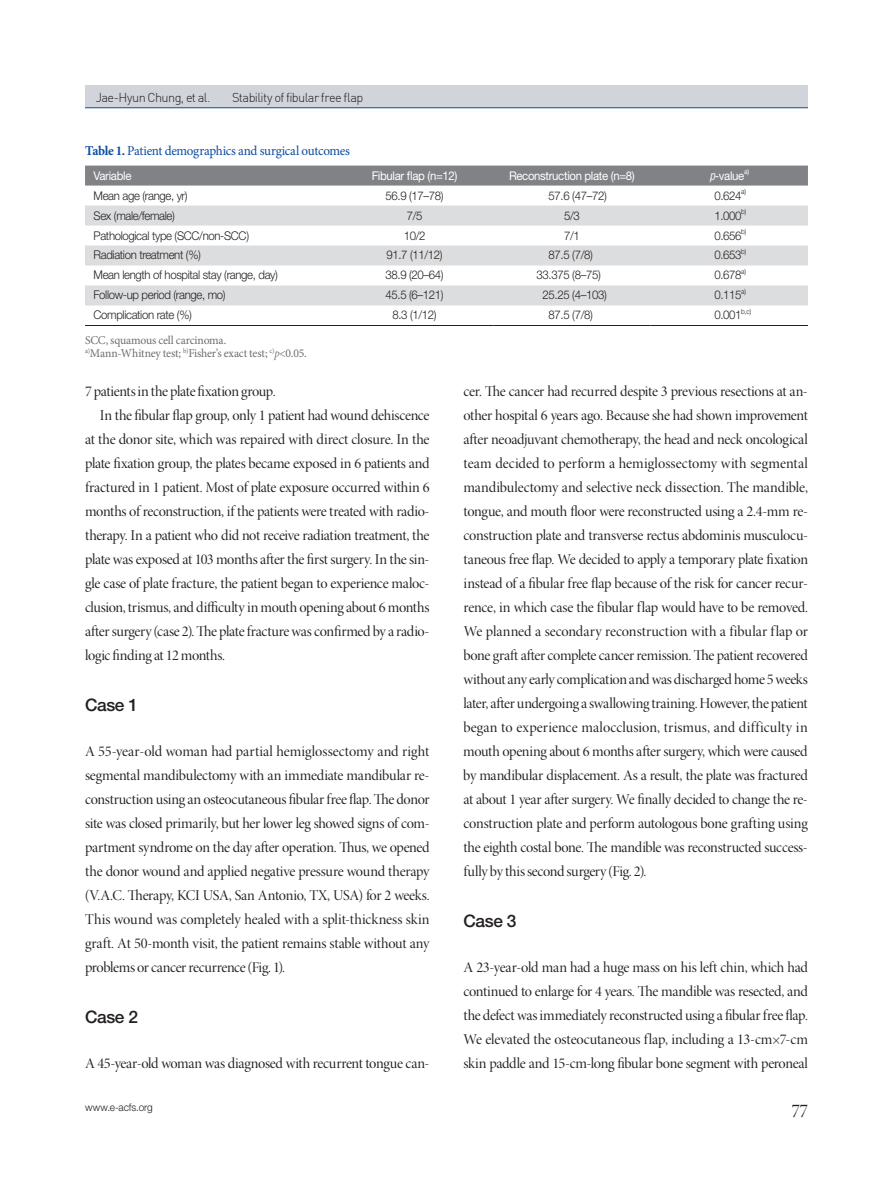
<style>
.page{position:relative;width:893px;height:1191px;background:#fff}
.page>*{position:absolute;margin:0;border:0;box-sizing:border-box;transform-origin:0 0}
.t1{font:19.5px "Minion Pro Disp";color:#231f20;scale:.96 1}
.t2{font:500 17.25px "Helvetica Neue LT Std";letter-spacing:-.02em;color:#231f20}
.t3{font:15px/24px "Minion Pro Disp";letter-spacing:-.02em;color:#231f20;text-align:justify}
.t4{font:13.5px "Minion Pro";letter-spacing:-.025em;color:#0d4da1}
.t5{font:300 12.75px "DIN";letter-spacing:-.045em;color:#231f20}
.t6{font:300 12px "Helvetica Neue LT Std";letter-spacing:-.03em;color:#231f20;scale:.95 1}
.t7{font:12px/12.8px "Minion Pro";letter-spacing:-.015em;color:#6c6d70}
.t8{font:12px "Helvetica Neue LT Std";letter-spacing:-.03em;color:#fff;scale:.95 1}
.t9{font:300 10.5px "Helvetica Neue";letter-spacing:-.005em;color:#231f20;scale:.96 1}
.t10{font:300 7.05px "Helvetica Neue LT Std";color:#231f20;scale:.95 1}
.t11{font:7.05px "Helvetica Neue LT Std";color:#fff;scale:.95 1}
.s1{font-weight:700}
.s2{font-family:"Helvetica";font-style:italic;font-stretch:condensed}
.s3{font-family:"Minion Pro It Disp"}
</style>
<div class="page">
<div style="left:85px;top:85px;width:723px;height:22px;background:#d2d4dc"></div>
<hr style="left:85px;top:107px;width:723px;height:1px;background:#0d4da1">
<div style="left:85px;top:166px;width:723px;height:19px;background:#808285"></div>
<svg style="left:85px;top:205px;width:723px;height:100px;fill:#dcdddf"></svg>
<hr style="left:85px;top:325px;width:251px;height:1px;background:#231f20">
<hr style="left:336px;top:325px;width:157px;height:1px;background:#231f20">
<hr style="left:493px;top:325px;width:158px;height:1px;background:#231f20">
<hr style="left:651px;top:325px;width:157px;height:1px;background:#231f20">
<p class="t5" style="left:96px;top:90px;width:116px">Jae-Hyun Chung, et al.</p>
<p class="t5" style="left:232px;top:90px;width:133px">Stability of fibular free flap</p>
<p class="t4" style="left:85px;top:141px;width:267px"><span class="s1">Table 1.</span> Patient demographics and surgical outcomes</p>
<p class="t8" style="left:94px;top:168px;width:41px">Variable</p>
<p class="t8" style="left:372px;top:168px;width:92px">Fibular flap (n=12)</p>
<p class="t8" style="left:509px;top:168px;width:134px">Reconstruction plate (n=8)</p>
<p class="t8" style="left:709px;top:168px;width:38px"><span class="s2">p</span>-value</p>
<p class="t11" style="left:744px;top:167px;width:7px">a)</p>
<p class="t6" style="left:94px;top:188px;width:100px">Mean age (range, yr)</p>
<p class="t6" style="left:385px;top:188px;width:63px">56.9 (17–78)</p>
<p class="t6" style="left:549px;top:188px;width:63px">57.6 (47–72)</p>
<p class="t6" style="left:714px;top:188px;width:30px">0.624</p>
<p class="t10" style="left:741px;top:187px;width:7px">a)</p>
<p class="t6" style="left:94px;top:208px;width:87px">Sex (male/female)</p>
<p class="t6" style="left:407px;top:208px;width:18px">7/5</p>
<p class="t6" style="left:564px;top:208px;width:18px">5/3</p>
<p class="t6" style="left:714px;top:208px;width:30px">1.000</p>
<p class="t10" style="left:741px;top:207px;width:7px">b)</p>
<p class="t6" style="left:94px;top:228px;width:165px">Pathological type (SCC/non-SCC)</p>
<p class="t6" style="left:404px;top:228px;width:24px">10/2</p>
<p class="t6" style="left:564px;top:228px;width:18px">7/1</p>
<p class="t6" style="left:714px;top:228px;width:30px">0.656</p>
<p class="t10" style="left:741px;top:227px;width:7px">b)</p>
<p class="t6" style="left:94px;top:248px;width:115px">Radiation treatment (%)</p>
<p class="t6" style="left:386px;top:248px;width:61px">91.7 (11/12)</p>
<p class="t6" style="left:549px;top:248px;width:48px">87.5 (7/8)</p>
<p class="t6" style="left:714px;top:248px;width:30px">0.653</p>
<p class="t10" style="left:741px;top:247px;width:7px">b)</p>
<p class="t6" style="left:94px;top:268px;width:196px">Mean length of hospital stay (range, day)</p>
<p class="t6" style="left:385px;top:268px;width:63px">38.9 (20–64)</p>
<p class="t6" style="left:537px;top:268px;width:69px">33.375 (8–75)</p>
<p class="t6" style="left:714px;top:268px;width:30px">0.678</p>
<p class="t10" style="left:741px;top:267px;width:7px">a)</p>
<p class="t6" style="left:94px;top:288px;width:140px">Follow-up period (range, mo)</p>
<p class="t6" style="left:385px;top:288px;width:63px">45.5 (6–121)</p>
<p class="t6" style="left:543px;top:288px;width:69px">25.25 (4–103)</p>
<p class="t6" style="left:714px;top:288px;width:30px">0.115</p>
<p class="t10" style="left:741px;top:287px;width:7px">a)</p>
<p class="t6" style="left:94px;top:308px;width:105px">Complication rate (%)</p>
<p class="t6" style="left:392px;top:308px;width:48px">8.3 (1/12)</p>
<p class="t6" style="left:549px;top:308px;width:48px">87.5 (7/8)</p>
<p class="t6" style="left:714px;top:308px;width:30px">0.001</p>
<p class="t10" style="left:741px;top:307px;width:12px">b,c)</p>
<p class="t7" style="left:85px;top:334px;width:223px">SCC, squamous cell carcinoma.<br><sup>a)</sup>Mann-Whitney test; <sup>b)</sup>Fisher’s exact test; <sup>c)</sup><span class="s3">p</span>&lt;0.05.</p>
<p class="t3" style="left:85px;top:380px;width:192px">7 patientsin the plate fixation group.</p>
<p class="t3" style="left:100px;top:404px;width:331px">In the fibular flap group, only 1 patient had wound dehiscence</p>
<p class="t3" style="left:85px;top:428px;width:346px">at the donor site, which was repaired with direct closure. In the</p>
<p class="t3" style="left:85px;top:452px;width:346px">plate fixation group, the plates became exposed in 6 patients and</p>
<p class="t3" style="left:85px;top:476px;width:346px">fractured in 1 patient. Most of plate exposure occurred within 6</p>
<p class="t3" style="left:85px;top:500px;width:346px">months of reconstruction, if the patients were treated with radio-</p>
<p class="t3" style="left:85px;top:524px;width:346px">therapy. In a patient who did not receive radiation treatment, the</p>
<p class="t3" style="left:85px;top:548px;width:346px">plate was exposed at 103 months after the first surgery. In the sin-</p>
<p class="t3" style="left:85px;top:572px;width:346px">gle case of plate fracture, the patient began to experience maloc-</p>
<p class="t3" style="left:85px;top:596px;width:346px">clusion, trismus, and difficulty in mouth opening about 6 months</p>
<p class="t3" style="left:85px;top:620px;width:346px">aftersurgery (case 2). The platefracturewasconfirmed by a radio-</p>
<p class="t3" style="left:85px;top:644px;width:142px">logic finding at 12months.</p>
<p class="t2" style="left:85px;top:694px;width:54px">Case 1</p>
<p class="t3" style="left:85px;top:740px;width:346px">A 55-year-old woman had partial hemiglossectomy and right segmental mandibulectomy with an immediate mandibular re&shy;construction using an osteocutaneous fibular free flap. The donor site was closed primarily, but her lower leg showed signs of com&shy;partment syndrome on the day after operation. Thus, we opened the donor wound and applied negative pressure wound therapy (V.A.C. Therapy, KCI USA, San Antonio, TX, USA) for 2 weeks.<br>This wound was completely healed with a split-thickness skin graft. At 50-month visit, the patient remains stable without any problems or cancer recurrence (Fig. 1).</p>
<p class="t2" style="left:85px;top:1006px;width:54px">Case 2</p>
<p class="t3" style="left:85px;top:1052px;width:346px">A 45-year-old woman was diagnosed with recurrent tongue can-</p>
<p class="t9" style="left:85px;top:1100px;width:72px">www.e-acfs.org</p>
<p class="t3" style="left:463px;top:380px;width:346px">cer. The cancer had recurred despite 3 previous resections at an&shy;other hospital 6 years ago. Because she had shown improvement after neoadjuvant chemotherapy, the head and neck oncological team decided to perform a hemiglossectomy with segmental mandibulectomy and selective neck dissection. The mandible, tongue, and mouth floor were reconstructed using a 2.4-mm re&shy;construction plate and transverse rectus abdominis musculocu&shy;taneous free flap. We decided to apply a temporary plate fixation instead of a fibular free flap because of the risk for cancer recur&shy;rence, in which case the fibular flap would have to be removed.<br>We planned a secondary reconstruction with a fibular flap or bone graft after complete cancer remission. The patient recovered without any early complicationandwas discharged home 5weeks later, after undergoing a swallowing training.However,the patient began to experience malocclusion, trismus, and difficulty in mouth opening about 6 months after surgery, which were caused by mandibular displacement. As a result, the plate was fractured at about 1 year after surgery. We finally decided to change the re&shy;construction plate and perform autologous bone grafting using the eighth costal bone. The mandible was reconstructed success&shy;fully by thissecond surgery (Fig. 2).</p>
<p class="t2" style="left:463px;top:910px;width:54px">Case 3</p>
<p class="t3" style="left:463px;top:956px;width:346px">A 23-year-old man had a huge mass on his left chin, which had continued to enlarge for 4 years. The mandible was resected, and the defect was immediately reconstructed using a fibular free flap.<br>We elevated the osteocutaneous flap, including a 13-cm×7-cm skin paddle and 15-cm-long fibular bone segment with peroneal</p>
<h1 class="t1" style="left:791px;top:1099px;width:19px">77</h1>
</div>
